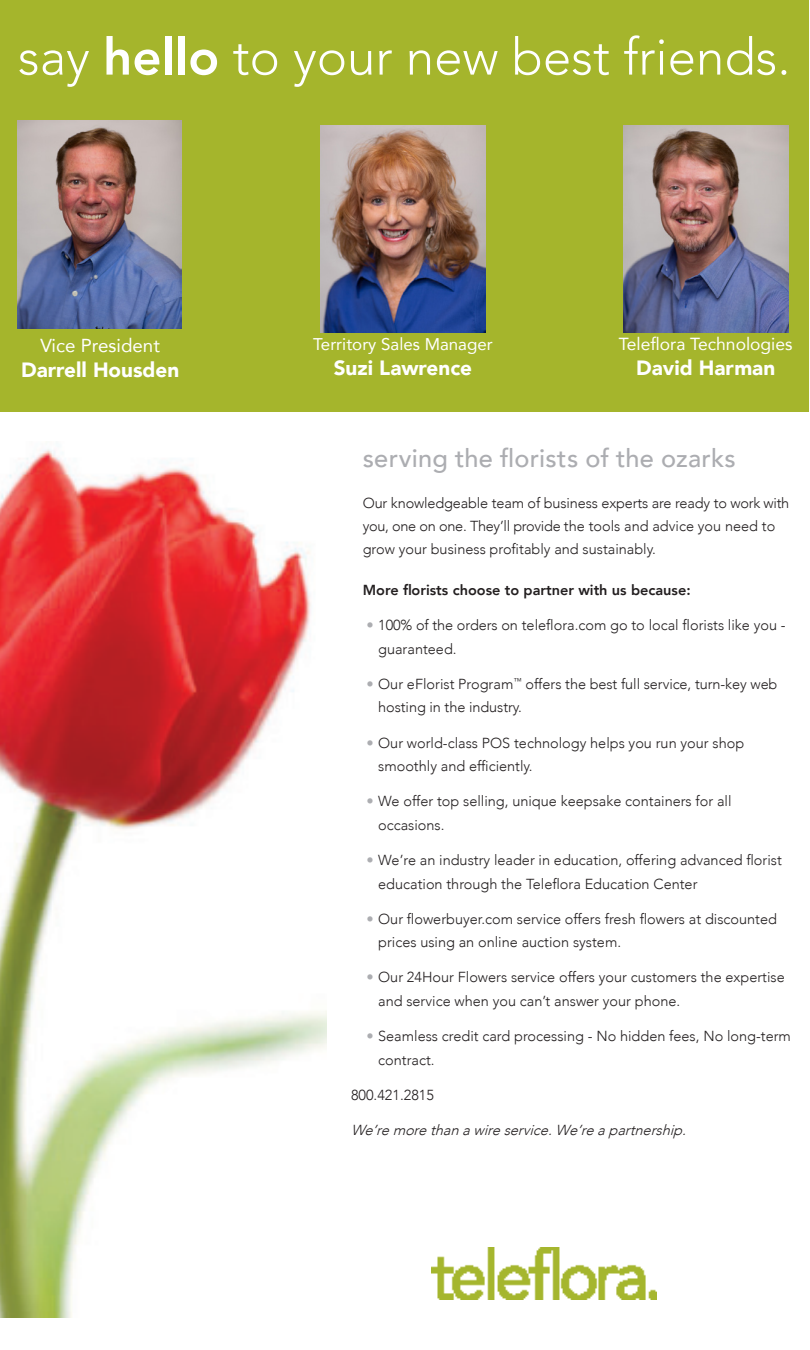
<style>
.page{position:relative;width:810px;height:1350px;background:#fff}
.page>*{position:absolute;margin:0;border:0;box-sizing:border-box;transform-origin:0 0}
.t1{font:300 51px "Avenir";color:#fff}
.t2{font:500 25.5px "Avenir";letter-spacing:.01em;color:#acadb1}
.t3{font:900 20.75px "Avenir";color:#fff}
.t4{font:18.75px "Avenir";color:#fff}
.t5{font:17.5px "Avenir";color:#fff}
.t6{font:17px "Avenir";color:#fff}
.t7{font:300 14.5px/23.5px "Avenir";color:#231f20}
.t8{font:italic 300 14.5px "Avenir";color:#231f20}
.t9{font:800 14.5px "Avenir";color:#231f20}
.s1{font-weight:800}
.s2{color:#acadb1}
</style>
<div class="page">
<img style="left:0;top:449px;width:327px;height:869px">
<div style="left:0;top:0;width:809px;height:411px;background:#a5b52c"></div>
<img style="left:432px;top:1247px;width:225px;height:52px">
<img style="left:18px;top:121px;width:164px;height:207px">
<img style="left:321px;top:126px;width:164px;height:207px">
<img style="left:623px;top:126px;width:165px;height:207px">
<p class="t1" style="left:18px;top:27px;width:774px">say <span class="s1">hello</span> to your new best friends.</p>
<p class="t4" style="left:40px;top:330px;width:121px">Vice President</p>
<p class="t3" style="left:21px;top:351px;width:160px">Darrell Housden</p>
<p class="t6" style="left:313px;top:330px;width:181px">Territory Sales Manager</p>
<p class="t3" style="left:334px;top:350px;width:140px">Suzi Lawrence</p>
<p class="t5" style="left:619px;top:330px;width:175px">Teleflora Technologies</p>
<p class="t3" style="left:636px;top:350px;width:141px">David Harman</p>
<p class="t2" style="left:363px;top:436px;width:375px">serving the florists of the ozarks</p>
<p class="t7" style="left:363px;top:491px;width:428px">Our knowledgeable team of business experts are ready to work with you, one on one. They’ll provide the tools and advice you need to grow your business profitably and sustainably.</p>
<p class="t9" style="left:363px;top:579px;width:329px">More florists choose to partner with us because:</p>
<p class="t7" style="left:378px;top:613px;width:409px;text-indent:-12px"><span class="s2">•</span> 100% of the orders on teleflora.com go to local florists like you - guaranteed.</p>
<p class="t7" style="left:378px;top:672px;width:401px;text-indent:-12px"><span class="s2">•</span> Our eFlorist Program<sup>™</sup> offers the best full service, turn-key web hosting in the industry.</p>
<p class="t7" style="left:378px;top:731px;width:368px;text-indent:-12px"><span class="s2">•</span> Our world-class POS technology helps you run your shop smoothly and efficiently.</p>
<p class="t7" style="left:378px;top:790px;width:355px;text-indent:-12px"><span class="s2">•</span> We offer top selling, unique keepsake containers for all occasions.</p>
<p class="t7" style="left:378px;top:848px;width:405px;text-indent:-12px"><span class="s2">•</span> We’re an industry leader in education, offering advanced florist education through the Teleflora Education Center</p>
<p class="t7" style="left:378px;top:907px;width:400px;text-indent:-12px"><span class="s2">•</span> Our flowerbuyer.com service offers fresh flowers at discounted prices using an online auction system.</p>
<p class="t7" style="left:378px;top:966px;width:408px;text-indent:-12px"><span class="s2">•</span> Our 24Hour Flowers service offers your customers the expertise and service when you can’t answer your phone.</p>
<p class="t7" style="left:378px;top:1024px;width:414px;text-indent:-12px"><span class="s2">•</span> Seamless credit card processing - No hidden fees, No long-term contract.</p>
<p class="t7" style="left:351px;top:1083px;width:84px">800.421.2815</p>
<p class="t8" style="left:351px;top:1122px;width:341px">We’remorethanawireservice.We’reapartnership.</p>
</div>
